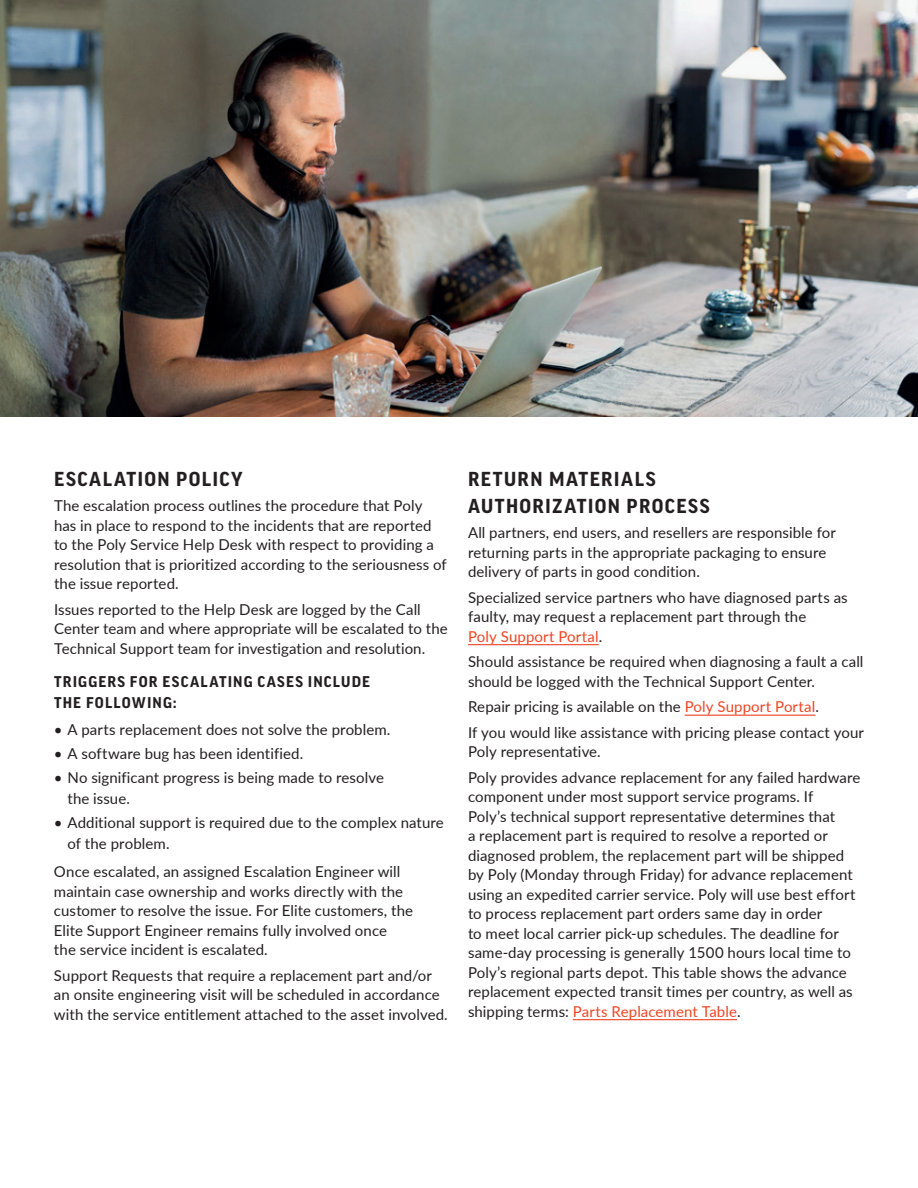
<style>
.page{position:relative;width:918px;height:1188px;background:#fff}
.page>*{position:absolute;margin:0;border:0;box-sizing:border-box;transform-origin:0 0}
.t1{font:700 19.5px/27px "Good Pro";letter-spacing:.07em;color:#231f20}
.t2{font:15px/19.5px "Lato";letter-spacing:.005em;color:#231f20}
.t3{font:700 15px/21px "Good Pro";letter-spacing:.075em;color:#231f20}
.s1{color:#ef4422}
</style>
<div class="page">
<hr style="left:468px;top:644px;width:131px;height:1px;background:#ef4422">
<hr style="left:685px;top:715px;width:130px;height:1px;background:#ef4422">
<hr style="left:573px;top:1019px;width:164px;height:1px;background:#ef4422">
<img style="left:0;top:0;width:918px;height:417px">
<h1 class="t1" style="left:54px;top:465px;width:190px">ESCALATION POLICY</h1>
<p class="t2" style="left:54px;top:495px;width:394px">The escalation process outlines the procedure that Poly has in place to respond to the incidents that are reported to the Poly Service Help Desk with respect to providing a resolution that is prioritized according to the seriousness of the issue reported.</p>
<p class="t2" style="left:54px;top:599px;width:395px">Issues reported to the Help Desk are logged by the Call<br>Center team and where appropriate will be escalated to the<br>Technical Support team for investigation and resolution.</p>
<p class="t3" style="left:54px;top:671px;width:317px">TRIGGERS FOR ESCALATING CASES INCLUDE<br>THE FOLLOWING:</p>
<p class="t2" style="left:54px;top:719px;width:338px">• A parts replacement does not solve the problem.</p>
<p class="t2" style="left:54px;top:743px;width:251px">• A software bug has been identified.</p>
<p class="t2" style="left:67px;top:766px;width:318px;line-height:21px;text-indent:-14px">• No significant progress is being made to resolve the issue.</p>
<p class="t2" style="left:67px;top:811px;width:378px;line-height:21px;text-indent:-14px">• Additional support is required due to the complex nature of the problem.</p>
<p class="t2" style="left:54px;top:861px;width:361px">Once escalated, an assigned Escalation Engineer will maintain case ownership and works directly with the customer to resolve the issue. For Elite customers, the Elite Support Engineer remains fully involved once<br>the service incident is escalated.</p>
<p class="t2" style="left:54px;top:965px;width:395px">Support Requests that require a replacement part and/or an onsite engineering visit will be scheduled in accordance with the service entitlement attached to the asset involved.</p>
<h1 class="t1" style="left:468px;top:465px;width:243px">RETURN MATERIALS<br>AUTHORIZATION PROCESS</h1>
<p class="t2" style="left:468px;top:522px;width:369px">All partners, end users, and resellers are responsible for returning parts in the appropriate packaging to ensure delivery of parts in good condition.</p>
<p class="t2" style="left:468px;top:587px;width:381px">Specialized service partners who have diagnosed parts as faulty, may request a replacement part through the<br><span class="s1">Poly Support Portal</span>.</p>
<p class="t2" style="left:468px;top:651px;width:397px">Should assistance be required when diagnosing a fault a call should be logged with the Technical Support Center.</p>
<p class="t2" style="left:468px;top:693px;width:397px;line-height:25.5px">Repair pricing is available on the <span class="s1">Poly Support Portal</span>.<br>If you would like assistance with pricing please contact your</p>
<p class="t2" style="left:468px;top:738px;width:394px;line-height:25.5px">Poly representative.<br>Poly provides advance replacement for any failed hardware</p>
<p class="t2" style="left:468px;top:786px;width:389px">component under most support service programs. If Poly’s technical support representative determines that<br>a replacement part is required to resolve a reported or diagnosed problem, the replacement part will be shipped by Poly (Monday through Friday) for advance replacement using an expedited carrier service. Poly will use best effort to process replacement part orders same day in order<br>to meet local carrier pick-up schedules. The deadline for same-day processing is generally 1500 hours local time to Poly’s regional parts depot. This table shows the advance replacement expected transit times per country, as well as shipping terms: <span class="s1">Parts Replacement Table</span>.</p>
</div>
